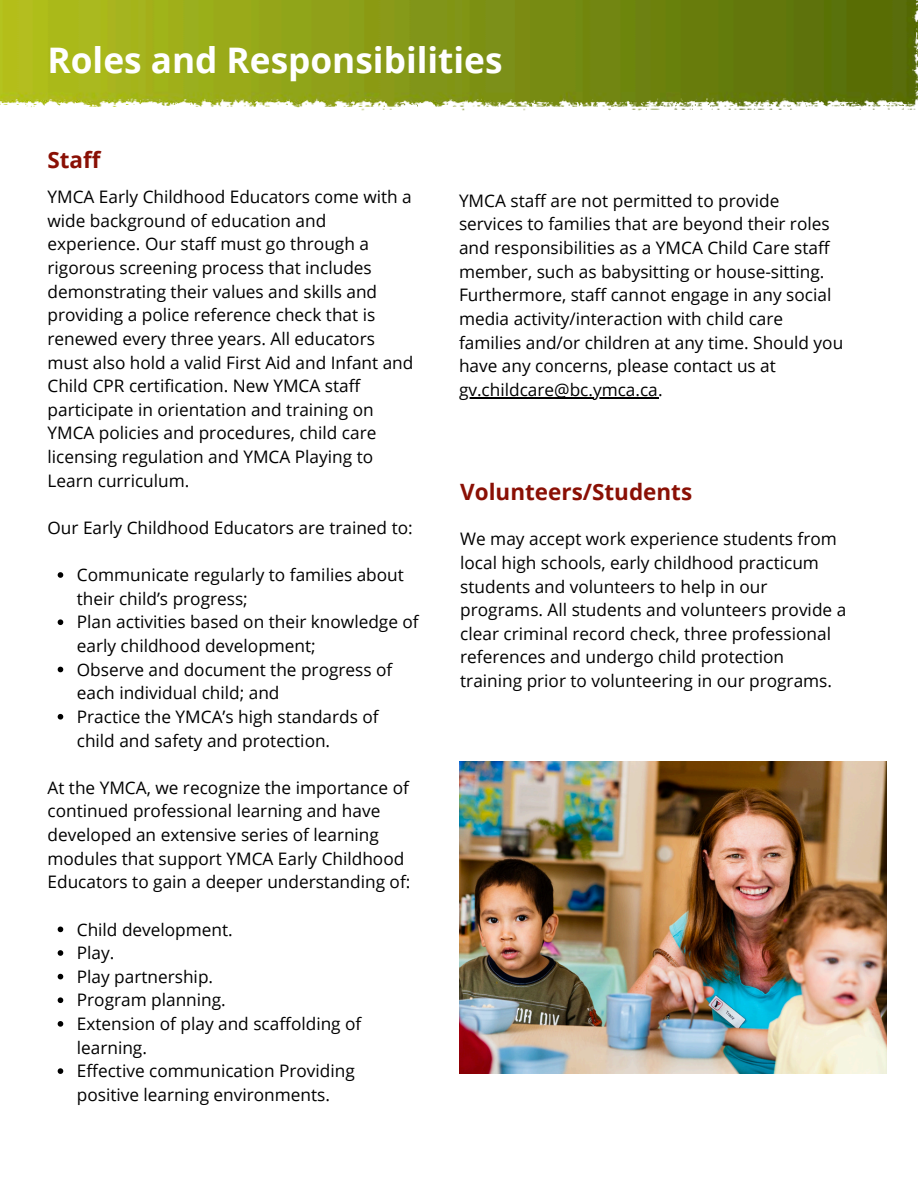
<style>
.page{position:relative;width:918px;height:1188px;background:#fff}
.page>*{position:absolute;margin:0;border:0;box-sizing:border-box;transform-origin:0 0}
.t1{font:700 35.25px "Open Sans";color:#fff}
.t2{font:700 22.5px "Open Sans";color:#8a1005}
.t3{font:17.25px/23.7px "Open Sans";color:#000}
</style>
<div class="page">
<img style="left:0;top:0;width:918px;height:111px">
<img style="left:459px;top:761px;width:427px;height:313px">
<svg style="left:58px;top:572px;width:5px;height:6px"></svg>
<svg style="left:58px;top:619px;width:5px;height:6px"></svg>
<svg style="left:58px;top:667px;width:5px;height:5px"></svg>
<svg style="left:58px;top:714px;width:5px;height:6px"></svg>
<svg style="left:58px;top:927px;width:5px;height:5px"></svg>
<svg style="left:58px;top:950px;width:5px;height:6px"></svg>
<svg style="left:58px;top:974px;width:5px;height:5px"></svg>
<svg style="left:58px;top:997px;width:5px;height:6px"></svg>
<svg style="left:58px;top:1021px;width:5px;height:6px"></svg>
<svg style="left:58px;top:1068px;width:5px;height:6px"></svg>
<hr style="left:459px;top:397px;width:199px;height:1px;background:#000">
<h1 class="t1" style="left:48px;top:36px;width:457px">Roles and Responsibilities</h1>
<h2 class="t2" style="left:48px;top:144px;width:55px">Staff</h2>
<p class="t3" style="left:48px;top:185px;width:367px">YMCA Early Childhood Educators come with a wide background of education and experience. Our staff must go through a rigorous screening process that includes demonstrating their values and skills and providing a police reference check that is renewed every three years. All educators must also hold a valid First Aid and Infant and Child CPR certification. New YMCA staff participate in orientation and training on YMCA policies and procedures, child care licensing regulation and YMCA Playing to Learn curriculum.</p>
<p class="t3" style="left:48px;top:515px;width:367px">Our Early Childhood Educators are trained to:</p>
<p class="t3" style="left:77px;top:563px;width:329px">Communicate regularly to families about their child’s progress;</p>
<p class="t3" style="left:77px;top:610px;width:343px">Plan activities based on their knowledge of early childhood development;</p>
<p class="t3" style="left:77px;top:657px;width:317px">Observe and document the progress of each individual child; and</p>
<p class="t3" style="left:77px;top:704px;width:303px">Practice the YMCA’s high standards of child and safety and protection.</p>
<p class="t3" style="left:48px;top:775px;width:364px">At the YMCA, we recognize the importance of continued professional learning and have developed an extensive series of learning modules that support YMCA Early Childhood Educators to gain a deeper understanding of:</p>
<p class="t3" style="left:77px;top:917px;width:157px">Child development.</p>
<p class="t3" style="left:77px;top:941px;width:39px">Play.</p>
<p class="t3" style="left:77px;top:964px;width:138px">Play partnership.</p>
<p class="t3" style="left:77px;top:988px;width:150px">Program planning.</p>
<p class="t3" style="left:77px;top:1012px;width:286px">Extension of play and scaffolding of learning.</p>
<p class="t3" style="left:77px;top:1059px;width:279px">Effective communication Providing positive learning environments.</p>
<p class="t3" style="left:459px;top:188px;width:386px">YMCA staff are not permitted to provide services to families that are beyond their roles and responsibilities as a YMCA Child Care staff member, such as babysitting or house-sitting.<br>Furthermore, staff cannot engage in any social media activity/interaction with child care families and/or children at any time. Should you have any concerns, please contact us at</p>
<h2 class="t3" style="left:459px;top:377px;width:205px">gv.childcare@bc.ymca.ca.</h2>
<p class="t2" style="left:460px;top:476px;width:233px">Volunteers/Students</p>
<p class="t3" style="left:460px;top:527px;width:388px">We may accept work experience students from local high schools, early childhood practicum students and volunteers to help in our programs. All students and volunteers provide a clear criminal record check, three professional references and undergo child protection training prior to volunteering in our programs.</p>
</div>
